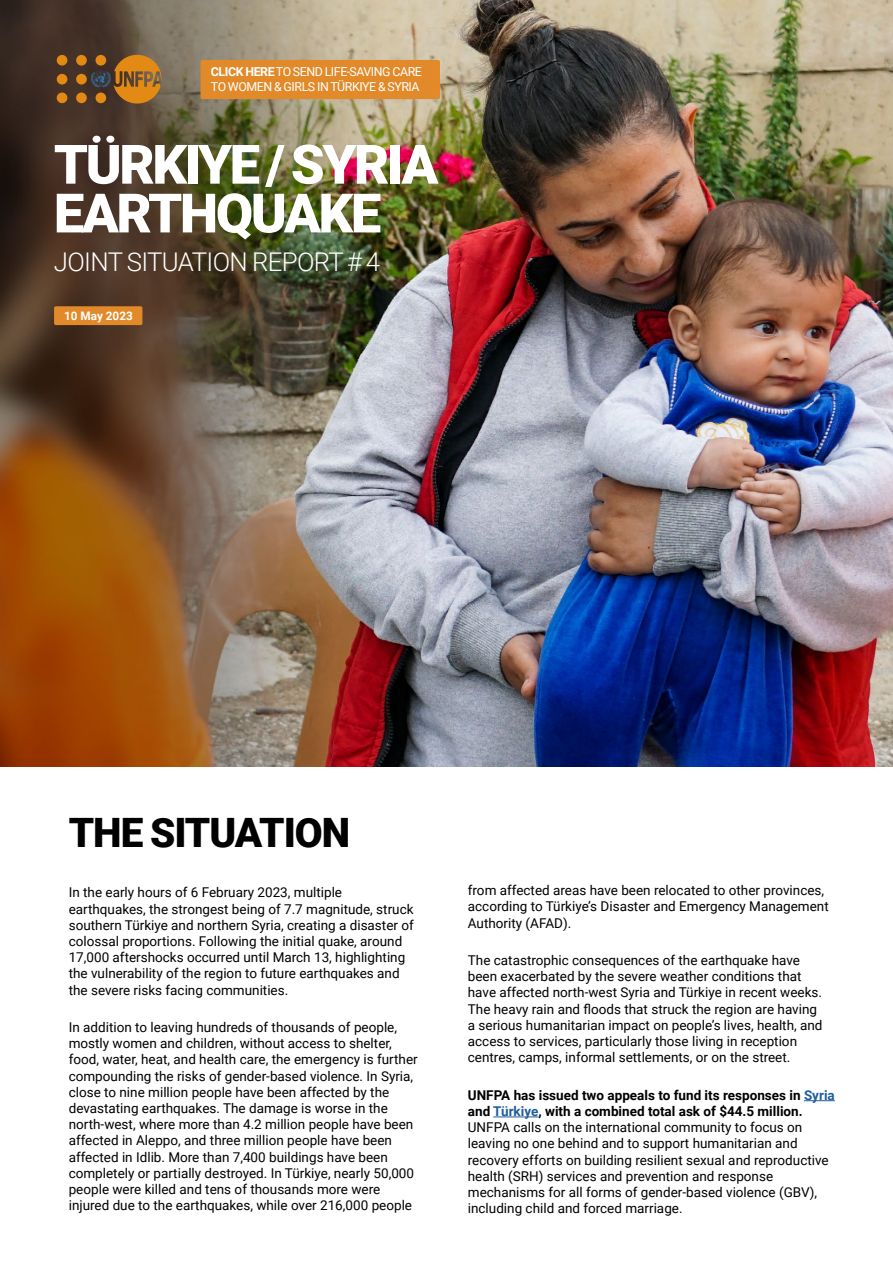
<style>
.page{position:relative;width:893px;height:1263px;background:#fff}
.page>*{position:absolute;margin:0;border:0;box-sizing:border-box;transform-origin:0 0}
.t1{font:900 54.3px/48.8px "Roboto";letter-spacing:-.045em;color:#fff}
.t2{font:900 40.5px "Roboto";letter-spacing:-.025em;color:#000}
.t3{font:300 25.8px "Roboto";letter-spacing:-.025em;color:#fff}
.t4{font:13.5px/16.2px "Roboto";color:#000}
.t5{font:12.3px/14.9px "Roboto";letter-spacing:-.035em;color:#fff}
.t6{font:700 11.7px "Roboto";color:#fff}
.s1{font-weight:700}
.s2{font-weight:700;color:#215e9e}
</style>
<div class="page">
<img style="left:0;top:0;width:893px;height:766px">
<div style="left:55px;top:307px;width:87px;height:17px;background:#e28a29"></div>
<div style="left:54px;top:306px;width:88px;height:19px;border:1px solid #e08a2b"></div>
<div style="left:201px;top:61px;width:238px;height:38px;background:#e28a29"></div>
<div style="left:201px;top:60px;width:239px;height:39px;border:1px solid #e08a2b"></div>
<hr style="left:804px;top:1100px;width:31px;height:1px;background:#215e9e">
<hr style="left:493px;top:1116px;width:45px;height:1px;background:#215e9e">
<svg style="left:91px;top:55px;width:71px;height:49px;background:#8e6129"></svg>
<div style="left:76px;top:74px;width:11px;height:11px;background:#e38a15;border-radius:50%"></div>
<div style="left:57px;top:55px;width:10px;height:11px;background:#e38a15;border-radius:50%"></div>
<div style="left:57px;top:74px;width:10px;height:11px;background:#e38a15;border-radius:50%"></div>
<div style="left:57px;top:93px;width:10px;height:10px;background:#e38914;border-radius:50%"></div>
<div style="left:76px;top:93px;width:11px;height:10px;background:#e38914;border-radius:50%"></div>
<div style="left:96px;top:93px;width:10px;height:10px;background:#e38914;border-radius:50%"></div>
<div style="left:96px;top:55px;width:10px;height:11px;background:#e38a15;border-radius:50%"></div>
<div style="left:76px;top:55px;width:11px;height:11px;background:#e38a15;border-radius:50%"></div>
<p class="t5" style="left:211px;top:64px;width:212px"><span class="s1">CLICK HERE</span> TO SEND LIFE-SAVING CARE<br>TO WOMEN &amp; GIRLS IN TÜRKIYE &amp; SYRIA</p>
<h1 class="t1" style="left:54px;top:138px;width:386px">TÜRKIYE / SYRIA<br>EARTHQUAKE</h1>
<h3 class="t3" style="left:54px;top:244px;width:328px">JOINT SITUATION REPORT # 4</h3>
<p class="t6" style="left:64px;top:307px;width:70px">10 May 2023</p>
<h2 class="t2" style="left:69px;top:804px;width:283px">THE SITUATION</h2>
<p class="t4" style="left:69px;top:884px;width:347px">In the early hours of 6 February 2023, multiple earthquakes, the strongest being of 7.7 magnitude, struck southern Türkiye and northern Syria, creating a disaster of colossal proportions. Following the initial quake, around 17,000 aftershocks occurred until March 13, highlighting the vulnerability of the region to future earthquakes and the severe risks facing communities.</p>
<p class="t4" style="left:69px;top:1018px;width:351px">In addition to leaving hundreds of thousands of people, mostly women and children, without access to shelter, food, water, heat, and health care, the emergency is further compounding the risks of gender-based violence. In Syria, close to nine million people have been affected by the devastating earthquakes. The damage is worse in the north-west, where more than 4.2 million people have been affected in Aleppo, and three million people have been affected in Idlib. More than 7,400 buildings have been completely or partially destroyed. In Türkiye, nearly 50,000 people were killed and tens of thousands more were injured due to the earthquakes, while over 216,000 people</p>
<p class="t4" style="left:468px;top:882px;width:362px">from affected areas have been relocated to other provinces, according to Türkiye’s Disaster and Emergency Management<br>Authority (AFAD).</p>
<p class="t4" style="left:468px;top:952px;width:356px">The catastrophic consequences of the earthquake have been exacerbated by the severe weather conditions that have affected north-west Syria and Türkiye in recent weeks.<br>The heavy rain and floods that struck the region are having a serious humanitarian impact on people’s lives, health, and access to services, particularly those living in reception centres, camps, informal settlements, or on the street.</p>
<p class="t4" style="left:468px;top:1086px;width:368px"><span class="s1">UNFPA has issued two appeals to fund its responses in</span> <span class="s2">Syria </span><span class="s1">and</span> <span class="s2">Türkiye</span><span class="s1">, with a combined total ask of $44.5 million.<br></span>UNFPA calls on the international community to focus on leaving no one behind and to support humanitarian and recovery efforts on building resilient sexual and reproductive health (SRH) services and prevention and response mechanisms for all forms of gender-based violence (GBV), including child and forced marriage.</p>
</div>
